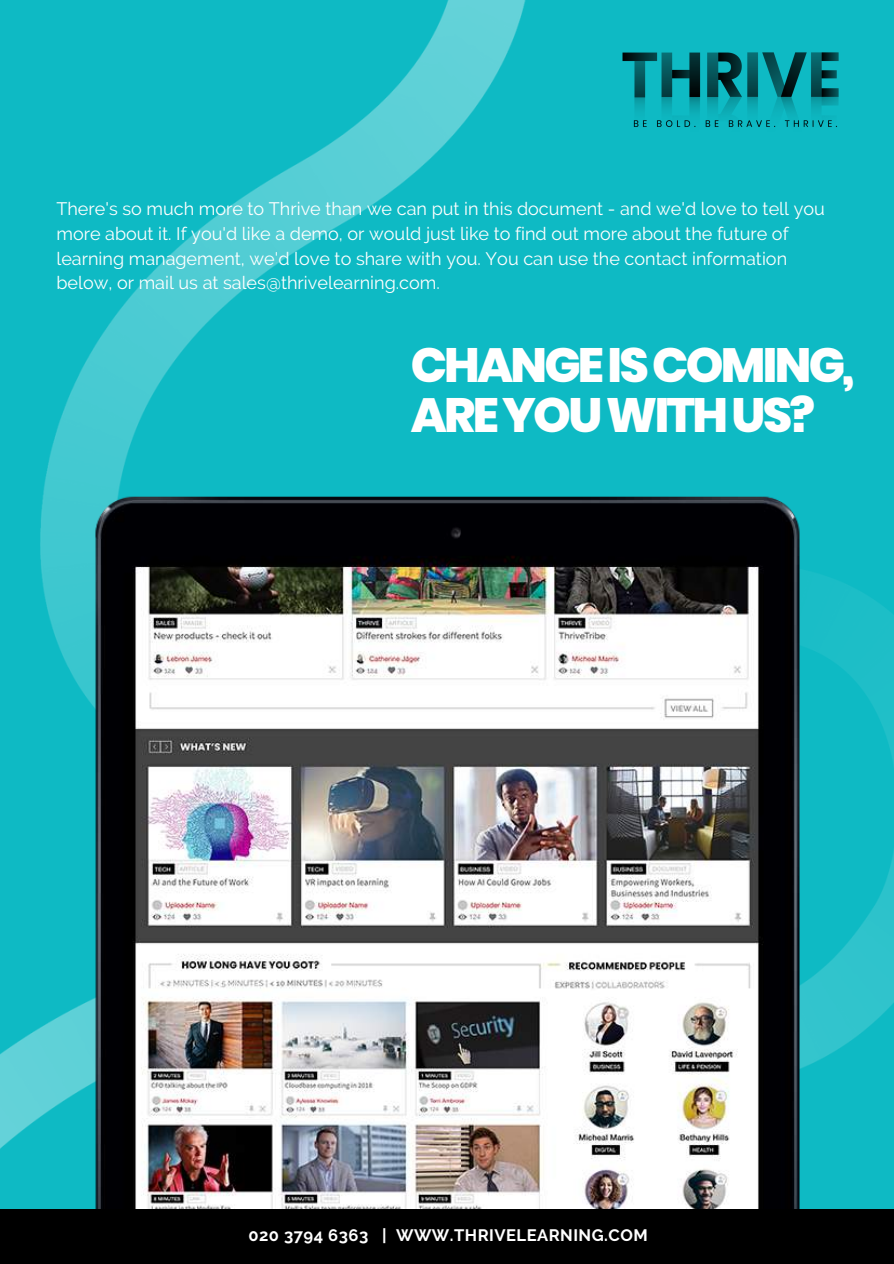
<style>
.page{position:relative;width:894px;height:1264px;background:#fff}
.page>*{position:absolute;margin:0;border:0;box-sizing:border-box;transform-origin:0 0}
.t1{font:800 48px/49.5px "Poppins";letter-spacing:-.06em;color:#fff}
.t2{font:18px/24.8px "Raleway";color:#fff}
.t3{font:700 16.5px "Raleway";letter-spacing:.03em;color:#fff}
</style>
<div class="page">
<img style="left:0;top:0;width:893px;height:1209px">
<img style="left:89px;top:487px;width:715px;height:722px">
<img style="left:548px;top:0;width:345px;height:183px">
<div style="left:0;top:1209px;width:893px;height:54px;background:#000"></div>
<p class="t2" style="left:56px;top:196px;width:769px">There's so much more to Thrive than we can put in this document - and we'd love to tell you more about it. If you'd like a demo, or would just like to find out more about the future of learning management, we'd love to share with you. You can use the contact information below, or mail us at sales@thrivelearning.com.</p>
<h1 class="t1" style="left:410px;top:340px;width:445px">CHANGEISCOMING,<br>AREYOUWITHUS?</h1>
<p class="t3" style="left:248px;top:1225px;width:400px">020 3794 6363 | WWW.THRIVELEARNING.COM</p>
</div>
